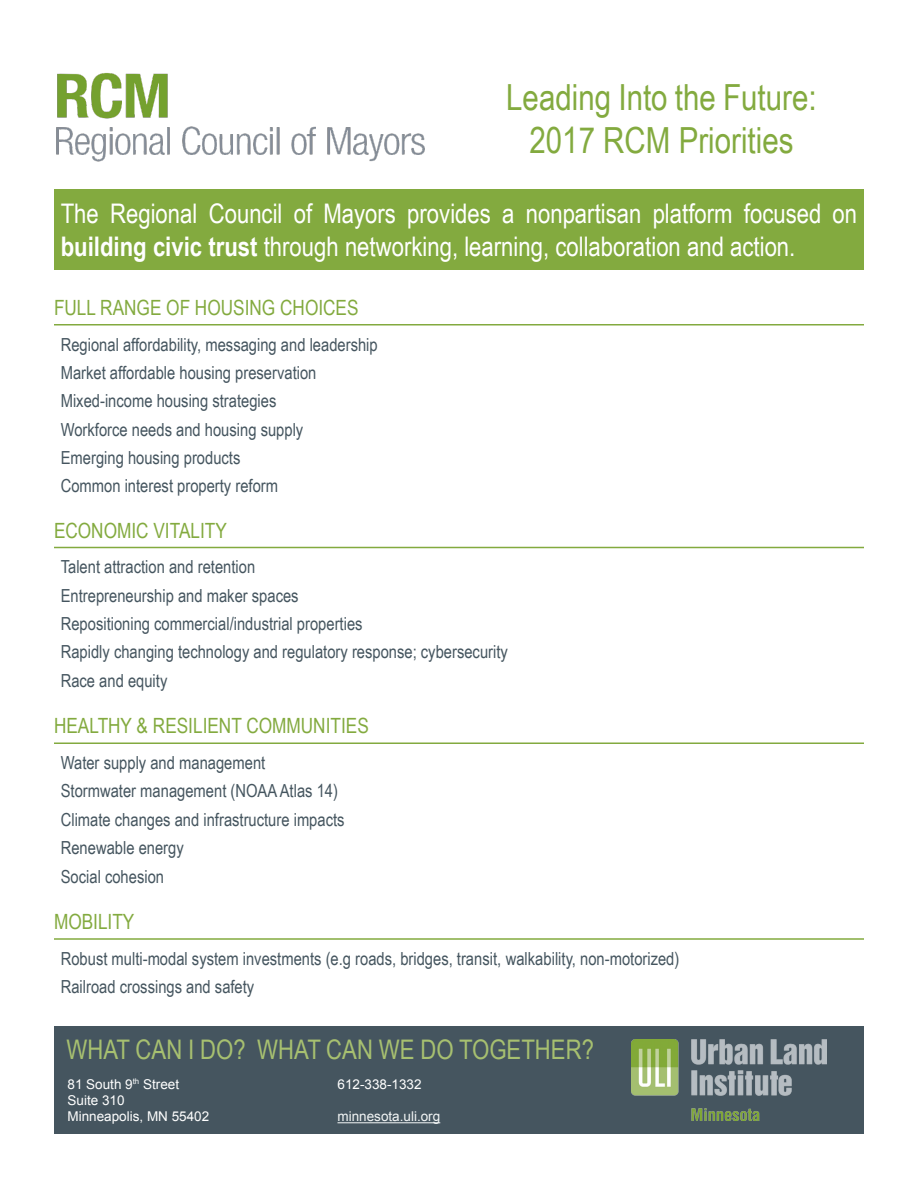
<style>
.page{position:relative;width:918px;height:1188px;background:#fff}
.page>*{position:absolute;margin:0;border:0;box-sizing:border-box;transform-origin:0 0}
.t1{font:36px "Arial Narrow";color:#83aa3f}
.t2{font:27px/32.4px "Arial Narrow";color:#fff}
.t3{font:27px "Arial Narrow";color:#a7c070}
.t4{font:21px "Arial Narrow";color:#83aa3f}
.t5{font:18px "Arial Narrow";color:#45555f}
.t6{font:13.5px "Arial";color:#fff}
.t7{font:13.5px "Arial";color:#f3f6f6}
.s1{font-weight:700}
</style>
<div class="page">
<img style="left:56px;top:73px;width:369px;height:89px">
<div style="left:54px;top:189px;width:810px;height:81px;background:#83aa3f"></div>
<div style="left:54px;top:1026px;width:810px;height:108px;background:#45555f"></div>
<img style="left:632px;top:1040px;width:194px;height:80px">
<hr style="left:338px;top:1122px;width:102px;height:1px;background:#f3f6f6">
<hr style="left:54px;top:324px;width:810px;height:2px;background:#83aa3f">
<hr style="left:54px;top:547px;width:810px;height:1px;background:#83aa3f">
<hr style="left:54px;top:742px;width:810px;height:2px;background:#83aa3f">
<hr style="left:54px;top:938px;width:810px;height:2px;background:#83aa3f">
<p class="t1" style="left:506px;top:71px;width:312px">Leading Into the Future:</p>
<p class="t1" style="left:529px;top:114px;width:266px">2017 RCM Priorities</p>
<p class="t2" style="left:61px;top:196px;width:798px">The Regional Council of Mayors provides a nonpartisan platform focused on <span class="s1">building civic trust</span> through networking, learning, collaboration and action.</p>
<p class="t4" style="left:54px;top:292px;width:306px">FULL RANGE OF HOUSING CHOICES</p>
<p class="t5" style="left:61px;top:331px;width:319px">Regional affordability, messaging and leadership</p>
<p class="t5" style="left:61px;top:359px;width:257px">Market affordable housing preservation</p>
<p class="t5" style="left:61px;top:388px;width:217px">Mixed-income housing strategies</p>
<p class="t5" style="left:61px;top:416px;width:244px">Workforce needs and housing supply</p>
<p class="t5" style="left:61px;top:444px;width:181px">Emerging housing products</p>
<p class="t5" style="left:61px;top:473px;width:219px">Common interest property reform</p>
<p class="t4" style="left:54px;top:515px;width:174px">ECONOMIC VITALITY</p>
<p class="t5" style="left:61px;top:554px;width:196px">Talent attraction and retention</p>
<p class="t5" style="left:61px;top:582px;width:239px">Entrepreneurship and maker spaces</p>
<p class="t5" style="left:61px;top:611px;width:303px">Repositioning commercial/industrial properties</p>
<p class="t5" style="left:61px;top:639px;width:449px">Rapidly changing technology and regulatory response; cybersecurity</p>
<p class="t5" style="left:61px;top:667px;width:108px">Race and equity</p>
<p class="t4" style="left:54px;top:710px;width:316px">HEALTHY &amp; RESILIENT COMMUNITIES</p>
<p class="t5" style="left:61px;top:750px;width:206px">Water supply and management</p>
<p class="t5" style="left:61px;top:778px;width:279px">Stormwater management (NOAA Atlas 14)</p>
<p class="t5" style="left:61px;top:806px;width:285px">Climate changes and infrastructure impacts</p>
<p class="t5" style="left:61px;top:835px;width:125px">Renewable energy</p>
<p class="t5" style="left:61px;top:863px;width:105px">Social cohesion</p>
<p class="t4" style="left:54px;top:906px;width:82px">MOBILITY</p>
<p class="t5" style="left:61px;top:945px;width:620px">Robust multi-modal system investments (e.g roads, bridges, transit, walkability, non-motorized)</p>
<p class="t5" style="left:61px;top:974px;width:195px">Railroad crossings and safety</p>
<p class="t3" style="left:67px;top:1030px;width:529px">WHAT CAN I DO? WHAT CAN WE DO TOGETHER?</p>
<p class="t6" style="left:68px;top:1075px;width:113px">81 South 9<sup>th</sup> Street</p>
<p class="t6" style="left:68px;top:1092px;width:59px">Suite 310</p>
<p class="t6" style="left:68px;top:1108px;width:143px">Minneapolis, MN 55402</p>
<p class="t6" style="left:338px;top:1075px;width:86px">612-338-1332</p>
<p class="t7" style="left:338px;top:1108px;width:104px">minnesota.uli.org</p>
</div>
